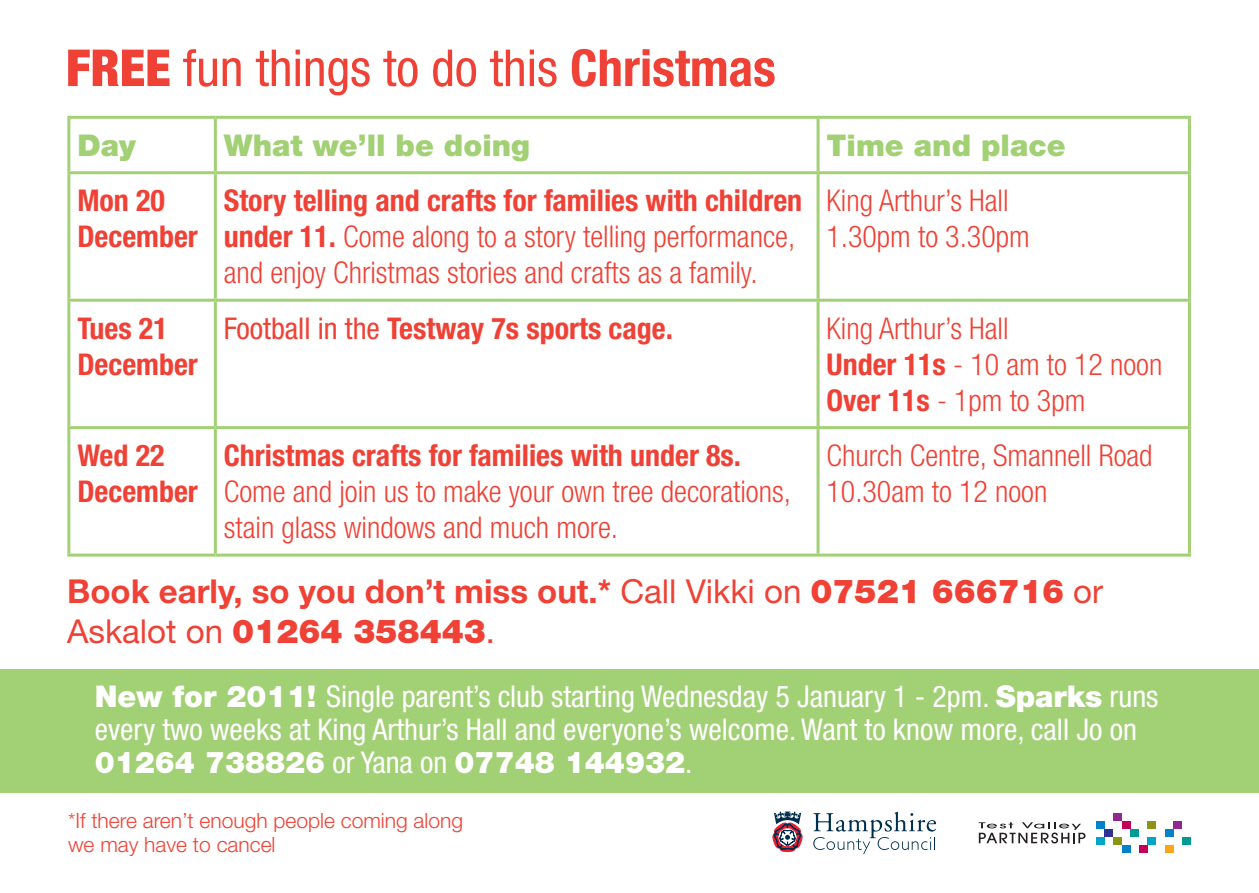
<style>
.page{position:relative;width:1259px;height:893px;background:#fff}
.page>*{position:absolute;margin:0;border:0;box-sizing:border-box;transform-origin:0 0}
.t1{font:condensed 51px "Helvetica Neue LT Std";color:#ef4135}
.t2{font:700 33px/39.6px "Helvetica Neue LT Std";color:#ef4135}
.t3{font:300 condensed 30px/36px "Helvetica Neue LT Std";color:#ef4135}
.t4{font:condensed 30px/33px "Helvetica Neue LT Std";color:#fff}
.t5{font:700 condensed 30px/36px "Helvetica Neue LT Std";color:#ef4135}
.t6{font:900 30px "Helvetica Neue LT Std";color:#a2d074}
.t7{font:300 21px/24px "Helvetica Neue LT Std";color:#ef4135}
.s1{font-weight:900}
.s2{font-weight:700}
.s3{font-weight:400}
.s4{font-weight:900;font-stretch:normal}
</style>
<div class="page">
<div style="left:0;top:669px;width:1259px;height:123px;background:#a2d074"></div>
<hr style="left:67px;top:116px;width:148px;height:3px;background:#a2d074">
<hr style="left:67px;top:119px;width:3px;height:52px;background:#a2d074">
<hr style="left:215px;top:116px;width:603px;height:3px;background:#a2d074">
<hr style="left:214px;top:119px;width:3px;height:52px;background:#a2d074">
<hr style="left:818px;top:116px;width:373px;height:3px;background:#a2d074">
<hr style="left:816px;top:119px;width:3px;height:52px;background:#a2d074">
<hr style="left:1188px;top:119px;width:3px;height:52px;background:#a2d074">
<hr style="left:67px;top:171px;width:148px;height:3px;background:#a2d074">
<hr style="left:67px;top:174px;width:3px;height:125px;background:#a2d074">
<hr style="left:215px;top:171px;width:603px;height:3px;background:#a2d074">
<hr style="left:214px;top:174px;width:3px;height:125px;background:#a2d074">
<hr style="left:818px;top:171px;width:373px;height:3px;background:#a2d074">
<hr style="left:816px;top:174px;width:3px;height:125px;background:#a2d074">
<hr style="left:1188px;top:174px;width:3px;height:125px;background:#a2d074">
<hr style="left:67px;top:299px;width:148px;height:3px;background:#a2d074">
<hr style="left:67px;top:302px;width:3px;height:124px;background:#a2d074">
<hr style="left:215px;top:299px;width:603px;height:3px;background:#a2d074">
<hr style="left:214px;top:302px;width:3px;height:124px;background:#a2d074">
<hr style="left:818px;top:299px;width:373px;height:3px;background:#a2d074">
<hr style="left:816px;top:302px;width:3px;height:124px;background:#a2d074">
<hr style="left:1188px;top:302px;width:3px;height:124px;background:#a2d074">
<hr style="left:67px;top:426px;width:148px;height:3px;background:#a2d074">
<hr style="left:67px;top:429px;width:3px;height:125px;background:#a2d074">
<hr style="left:215px;top:426px;width:603px;height:3px;background:#a2d074">
<hr style="left:214px;top:429px;width:3px;height:125px;background:#a2d074">
<hr style="left:818px;top:426px;width:373px;height:3px;background:#a2d074">
<hr style="left:816px;top:429px;width:3px;height:125px;background:#a2d074">
<hr style="left:1188px;top:429px;width:3px;height:125px;background:#a2d074">
<hr style="left:67px;top:554px;width:148px;height:3px;background:#a2d074">
<hr style="left:215px;top:554px;width:603px;height:3px;background:#a2d074">
<hr style="left:818px;top:554px;width:373px;height:3px;background:#a2d074">
<div style="left:1113px;top:837px;width:8px;height:8px;background:#8b9414"></div>
<div style="left:1130px;top:829px;width:9px;height:8px;background:#009b90"></div>
<div style="left:1147px;top:837px;width:9px;height:8px;background:#00a5c8"></div>
<div style="left:1164px;top:829px;width:9px;height:8px;background:#0083ca"></div>
<div style="left:1182px;top:837px;width:8px;height:8px;background:#009b90"></div>
<div style="left:1121px;top:821px;width:9px;height:8px;background:#c40157"></div>
<div style="left:1147px;top:821px;width:9px;height:8px;background:#8b9414"></div>
<div style="left:1173px;top:821px;width:9px;height:8px;background:#92278f"></div>
<div style="left:1113px;top:813px;width:8px;height:8px;background:#92278f"></div>
<div style="left:1104px;top:829px;width:9px;height:8px;background:#2e3092"></div>
<div style="left:1096px;top:837px;width:8px;height:8px;background:#00a5c8"></div>
<div style="left:1096px;top:821px;width:8px;height:8px;background:#0083ca"></div>
<div style="left:1121px;top:845px;width:9px;height:7px;background:#0083ca"></div>
<div style="left:1139px;top:845px;width:8px;height:7px;background:#c40157"></div>
<div style="left:1164px;top:845px;width:9px;height:7px;background:#faa61a"></div>
<svg style="left:978px;top:822px;width:107px;height:21px"></svg>
<svg style="left:813px;top:812px;width:123px;height:42px"></svg>
<svg style="left:773px;top:811px;width:29px;height:41px"></svg>
<p class="t1" style="left:66px;top:38px;width:711px"><span class="s1">FREE</span> fun things to do this <span class="s2">Christmas</span></p>
<p class="t6" style="left:77px;top:127px;width:60px">Day</p>
<p class="t6" style="left:224px;top:127px;width:308px">What we’ll be doing</p>
<p class="t6" style="left:826px;top:127px;width:240px">Time and place</p>
<p class="t5" style="left:77px;top:182px;width:122px">Mon 20<br>December</p>
<p class="t3" style="left:224px;top:182px;width:580px"><span class="s2">Story telling and crafts for families with children under 11.</span> Come along to a story telling performance, and enjoy Christmas stories and crafts as a family.</p>
<p class="t3" style="left:826px;top:182px;width:184px">King Arthur’s Hall</p>
<p class="t3" style="left:826px;top:218px;width:205px">1.30pm to 3.30pm</p>
<p class="t5" style="left:77px;top:310px;width:122px">Tues 21<br>December</p>
<p class="t5" style="left:224px;top:310px;width:450px"><span class="s3">Football in the</span> Testway 7s sports cage.</p>
<p class="t3" style="left:826px;top:310px;width:184px">King Arthur’s Hall</p>
<p class="t3" style="left:826px;top:346px;width:337px"><span class="s2">Under 11s</span> - 10 am to 12 noon<br><span class="s2">Over 11s</span> - 1pm to 3pm</p>
<p class="t5" style="left:77px;top:437px;width:122px">Wed 22<br>December</p>
<p class="t3" style="left:224px;top:437px;width:568px"><span class="s2">Christmas crafts for families with under 8s.<br></span>Come and join us to make your own tree decorations, stain glass windows and much more.</p>
<p class="t3" style="left:826px;top:437px;width:327px">Church Centre, Smannell Road</p>
<p class="t3" style="left:826px;top:473px;width:222px">10.30am to 12 noon</p>
<p class="t2" style="left:67px;top:571px;width:1037px">Book early, so you don’t miss out.* <span class="s3">Call Vikki on</span> <span class="s1">07521 666716</span> <span class="s3">or<br>Askalot on</span> <span class="s1">01264 358443</span><span class="s3">.</span></p>
<p class="t4" style="left:95px;top:680px;width:1065px"><span class="s4">New for 2011!</span> Single parent’s club starting Wednesday 5 January 1 - 2pm. <span class="s4">Sparks</span> runs every two weeks at King Arthur’s Hall and everyone’s welcome. Want to know more, call Jo on<br><span class="s4">01264 738826</span> or Yana on <span class="s4">07748 144932</span>.</p>
<p class="t7" style="left:68px;top:808px;width:396px">*If there aren’t enough people coming along we may have to cancel</p>
</div>
